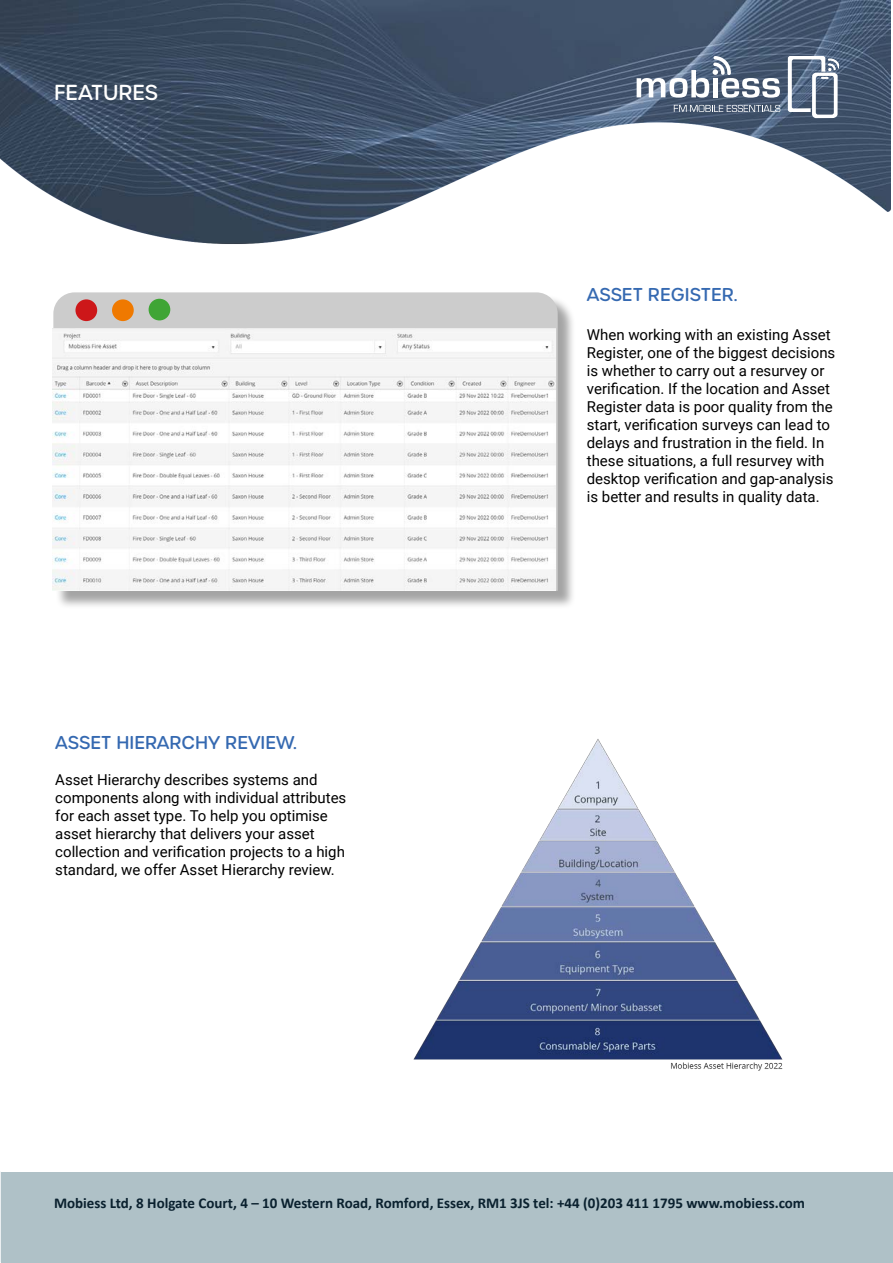
<style>
.page{position:relative;width:893px;height:1263px;background:#fff}
.page>*{position:absolute;margin:0;border:0;box-sizing:border-box;transform-origin:0 0}
.t1{font:500 21px "Urbane Rounded";color:#fff}
.t2{font:500 18px "Urbane Rounded";color:#3569b1}
.t3{font:15px/18px "Roboto";color:#000}
.t4{font:700 15px "Calibri";color:#0a212f}
</style>
<div class="page">
<div style="left:1px;top:1172px;width:892px;height:91px;background:#afc1c7"></div>
<img style="left:0;top:1px;width:890px;height:243px">
<img style="left:413px;top:739px;width:370px;height:332px">
<div style="left:55px;top:295px;width:522px;height:315px;background:#000;opacity:.36"></div>
<svg style="left:53px;top:292px;width:505px;height:299px;background:#cdcdcd"></svg>
<div style="left:75px;top:299px;width:22px;height:22px;background:#cd1719;border-radius:50%"></div>
<div style="left:112px;top:299px;width:22px;height:22px;background:#ef7900;border-radius:50%"></div>
<div style="left:149px;top:299px;width:21px;height:21px;background:#3fa535;border-radius:50%"></div>
<img style="left:52px;top:328px;width:503px;height:263px">
<svg style="left:637px;top:56px;width:143px;height:42px"></svg>
<svg style="left:788px;top:56px;width:51px;height:62px"></svg>
<svg style="left:674px;top:105px;width:106px;height:7px"></svg>
<h1 class="t1" style="left:54px;top:78px;width:105px">FEATURES</h1>
<p class="t2" style="left:55px;top:730px;width:243px">ASSET HIERARCHY REVIEW.</p>
<p class="t3" style="left:55px;top:770px;width:293px">Asset Hierarchy describes systems and components along with individual attributes for each asset type. To help you optimise asset hierarchy that delivers your asset collection and verification projects to a high standard, we offer Asset Hierarchy review.</p>
<p class="t2" style="left:587px;top:282px;width:152px">ASSET REGISTER.</p>
<p class="t3" style="left:587px;top:325px;width:250px">When working with an existing Asset Register, one of the biggest decisions is whether to carry out a resurvey or verification. If the location and Asset Register data is poor quality from the start, verification surveys can lead to delays and frustration in the field. In these situations, a full resurvey with desktop verification and gap-analysis is better and results in quality data.</p>
<p class="t4" style="left:54px;top:1192px;width:753px">Mobiess Ltd, 8 Holgate Court, 4 – 10 Western Road, Romford, Essex, RM1 3JS tel: +44 (0)203 411 1795 www.mobiess.com</p>
</div>
